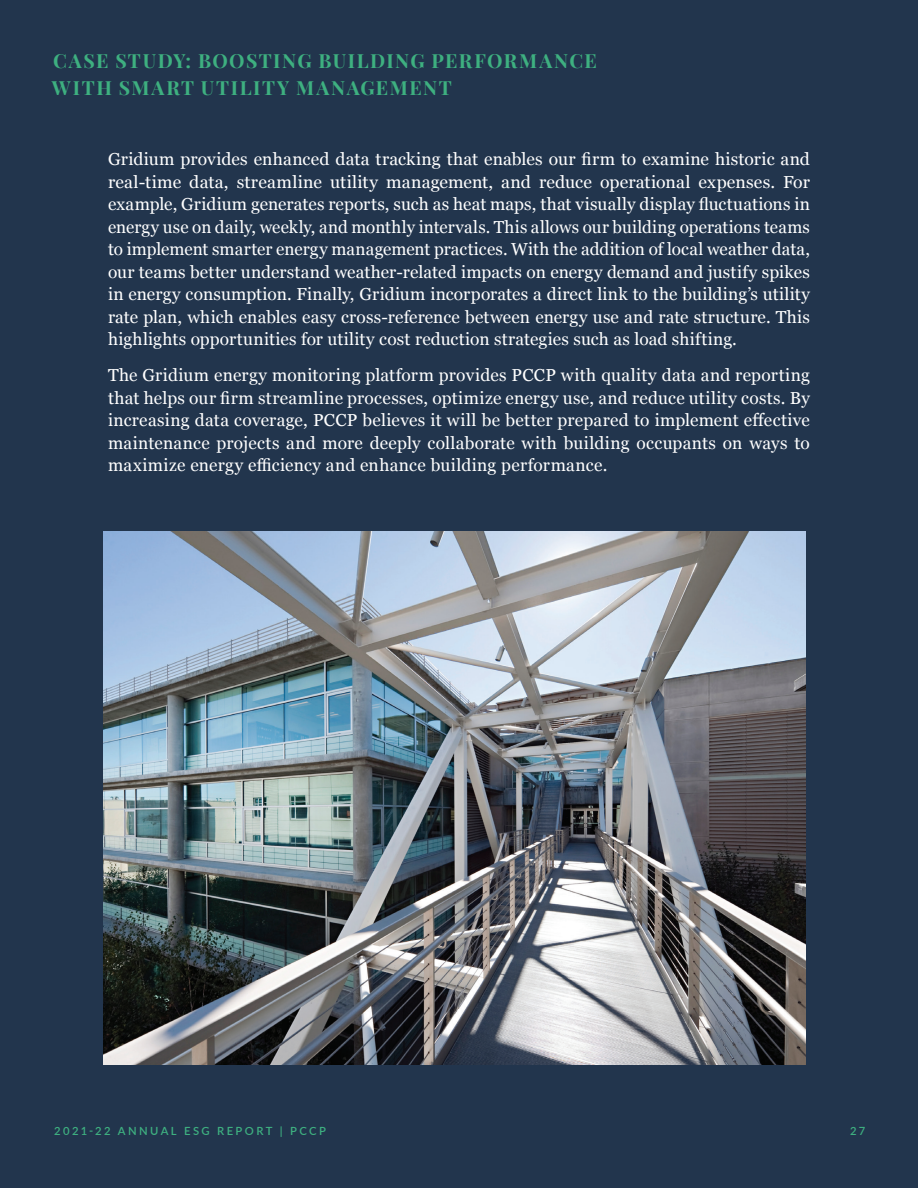
<style>
.page{position:relative;width:918px;height:1188px;background:#22354d}
.page>*{position:absolute;margin:0;border:0;box-sizing:border-box;transform-origin:0 0}
.L2_-_Case_Study_-_Sm{font:700 19.5px/27px "Playfair Display";letter-spacing:.08em;color:#3eb080}
.Case_Study_-_Body{font:17.4px/22.5px "Georgia";letter-spacing:.01em;color:#fff;text-align:justify}
.Divider_-_Body{font:17.4px/22.5px "Georgia";letter-spacing:.02em;color:#fff;text-align:justify}
.t1{font:600 11.25px "Lato";letter-spacing:.215em;color:#3eb080}
</style>
<div class="page">
<img style="left:103px;top:531px;width:702px;height:533px">
<p class="L2_-_Case_Study_-_Sm" style="left:52px;top:45px;width:546px">CASE STUDY: BOOSTING BUILDING PERFORMANCE<br>WITH SMART UTILITY MANAGEMENT</p>
<p class="Case_Study_-_Body" style="left:108px;top:147px;width:704px">Gridium provides enhanced data tracking that enables our firm to examine historic and real-time data, streamline utility management, and reduce operational expenses. For example, Gridium generates reports, such as heat maps, that visually display fluctuations in energy use on daily, weekly, and monthly intervals. This allows our building operations teams to implement smarter energy management practices. With the addition of local weather data, our teams better understand weather-related impacts on energy demand and justify spikes in energy consumption. Finally, Gridium incorporates a direct link to the building’s utility rate plan, which enables easy cross-reference between energy use and rate structure. This highlights opportunities for utility cost reduction strategies such as load shifting.</p>
<p class="Divider_-_Body" style="left:108px;top:363px;width:703px">The Gridium energy monitoring platform provides PCCP with quality data and reporting that helps our firm streamline processes, optimize energy use, and reduce utility costs. By increasing data coverage, PCCP believes it will be better prepared to implement effective maintenance projects and more deeply collaborate with building occupants on ways to maximize energy efficiency and enhance building performance.</p>
<p class="t1" style="left:54px;top:1122px;width:273px">2021-22 ANNUAL ESG REPORT | PCCP</p>
<p class="t1" style="left:850px;top:1122px;width:17px">27</p>
</div>
